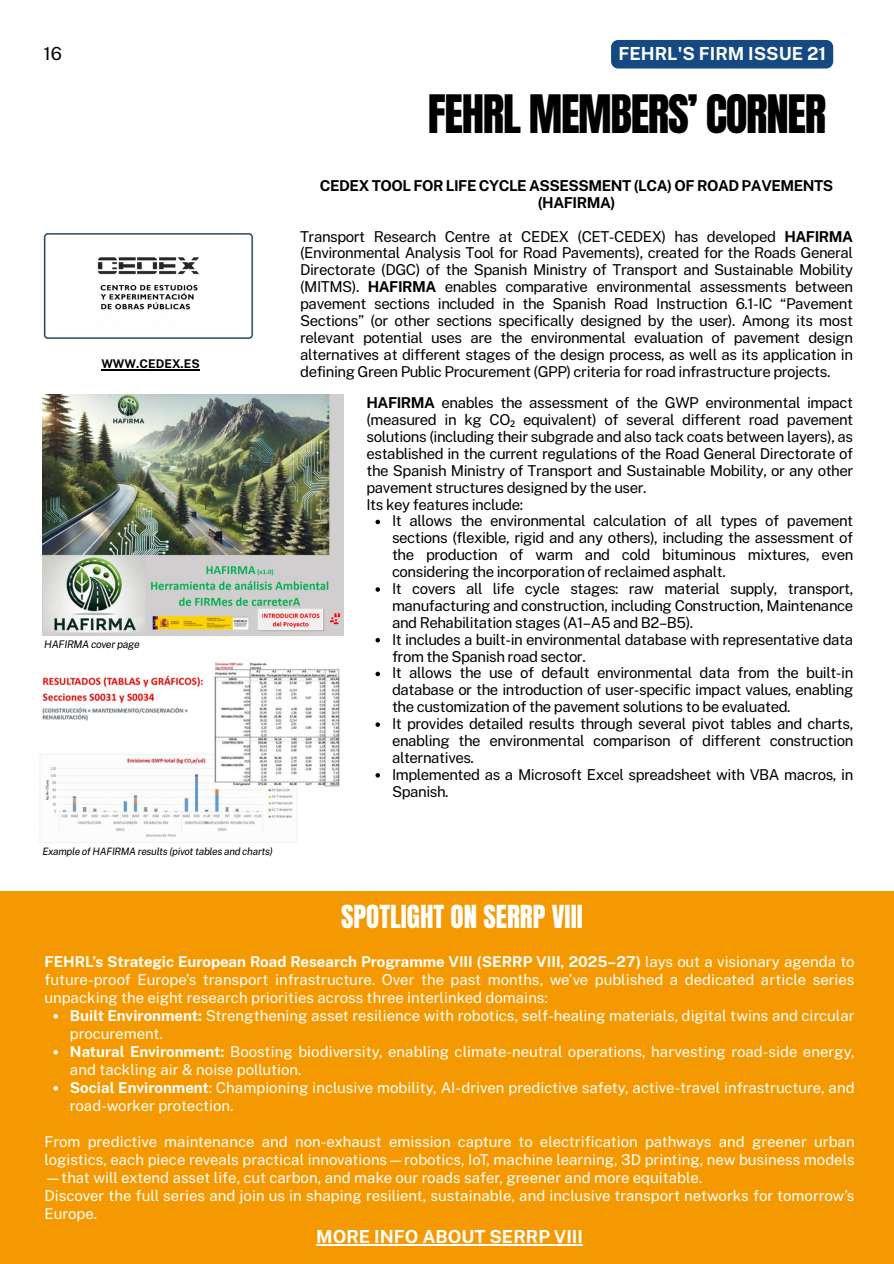
<style>
.page{position:relative;width:894px;height:1264px;background:#fff}
.page>*{position:absolute;margin:0;border:0;box-sizing:border-box;transform-origin:0 0}
.t1{font:45px "Anton";letter-spacing:-.03em;color:#000}
.t2{font:27px "Anton";color:#fff}
.t3{font:700 18px "Public Sans";color:#fff}
.t4{font:18px "Public Sans";color:#000}
.t5{font:15px/17px "Public Sans";letter-spacing:-.03em;color:#000}
.t6{font:15px/18px "Public Sans";color:#fff}
.t7{font:700 15px/17px "Public Sans";letter-spacing:-.03em;color:#000;text-align:center}
.t8{font:700 12px "Public Sans";color:#000}
.t9{font:italic 10.5px "Public Sans";letter-spacing:-.03em;color:#000}
.t10{font:italic 10.2px "Public Sans";letter-spacing:-.03em;color:#000}
.s1{font-weight:700}
.s2{font-family:"Noto Sans"}
</style>
<div class="page">
<img style="left:43px;top:233px;width:211px;height:106px">
<img style="left:43px;top:394px;width:300px;height:241px">
<img style="left:40px;top:662px;width:300px;height:181px">
<svg style="left:375px;top:519px;width:5px;height:5px"></svg>
<svg style="left:375px;top:587px;width:5px;height:4px"></svg>
<svg style="left:375px;top:638px;width:5px;height:4px"></svg>
<svg style="left:375px;top:671px;width:5px;height:5px"></svg>
<svg style="left:375px;top:722px;width:5px;height:5px"></svg>
<svg style="left:375px;top:773px;width:5px;height:4px"></svg>
<div style="left:0;top:891px;width:893px;height:372px;background:#f49901"></div>
<div style="left:611px;top:40px;width:222px;height:29px;background:#144982"></div>
<hr style="left:101px;top:369px;width:99px;height:1px;background:#000">
<svg style="left:53px;top:1014px;width:5px;height:4px"></svg>
<svg style="left:53px;top:1050px;width:5px;height:4px"></svg>
<svg style="left:53px;top:1086px;width:5px;height:4px"></svg>
<hr style="left:316px;top:1244px;width:267px;height:1px;background:#fff">
<p class="t4" style="left:44px;top:43px;width:20px">16</p>
<p class="t3" style="left:618px;top:43px;width:209px">FEHRL'S FIRM ISSUE 21</p>
<p class="t8" style="left:101px;top:356px;width:100px">WWW.CEDEX.ES</p>
<p class="t9" style="left:44px;top:638px;width:97px">HAFIRMA cover page</p>
<p class="t10" style="left:42px;top:845px;width:232px">Example of HAFIRMA results (pivot tables and charts)</p>
<h1 class="t1" style="left:428px;top:82px;width:399px">FEHRL MEMBERS’ CORNER</h1>
<p class="t7" style="left:320px;top:177px;width:515px">CEDEX TOOL FOR LIFE CYCLE ASSESSMENT (LCA) OF ROAD PAVEMENTS (HAFIRMA)</p>
<p class="t5" style="left:300px;top:228px;width:554px;text-align:justify">Transport Research Centre at CEDEX (CET-CEDEX) has developed <span class="s1">HAFIRMA </span>(Environmental Analysis Tool for Road Pavements), created for the Roads General Directorate (DGC) of the Spanish Ministry of Transport and Sustainable Mobility (MITMS). <span class="s1">HAFIRMA</span> enables comparative environmental assessments between pavement sections included in the Spanish Road Instruction 6.1-IC “Pavement Sections” (or other sections specifically designed by the user). Among its most relevant potential uses are the environmental evaluation of pavement design alternatives at different stages of the design process, as well as its application in defining Green Public Procurement (GPP) criteria for road infrastructure projects.</p>
<p class="t5" style="left:366px;top:394px;width:488px"><span class="s1">HAFIRMA</span> enables the assessment of the GWP environmental impact (measured in kg CO<span class="s2">₂</span> equivalent) of several different road pavement solutions (including their subgrade and also tack coats between layers), as established in the current regulations of the Road General Directorate of the Spanish Ministry of Transport and Sustainable Mobility, or any other pavement structures designed by the user.<br>Its key features include:</p>
<p class="t5" style="left:392px;top:512px;width:462px">It allows the environmental calculation of all types of pavement sections (flexible, rigid and any others), including the assessment of the production of warm and cold bituminous mixtures, even considering the incorporation of reclaimed asphalt.<br>It covers all life cycle stages: raw material supply, transport, manufacturing and construction, including Construction, Maintenance and Rehabilitation stages (A1–A5 and B2–B5).<br>It includes a built-in environmental database with representative data from the Spanish road sector.<br>It allows the use of default environmental data from the built-in database or the introduction of user-specific impact values, enabling the customization of the pavement solutions to be evaluated.<br>It provides detailed results through several pivot tables and charts, enabling the environmental comparison of different construction alternatives.<br>Implemented as a Microsoft Excel spreadsheet with VBA macros, in Spanish.</p>
<h2 class="t2" style="left:341px;top:897px;width:243px">SPOTLIGHT ON SERRP VIII</h2>
<p class="t6" style="left:44px;top:952px;width:811px;text-align:justify"><span class="s1">FEHRL’s Strategic European Road Research Programme VIII (SERRP VIII, 2025–27)</span> lays out a visionary agenda to future-proof Europe’s transport infrastructure. Over the past months, we’ve published a dedicated article series unpacking the eight research priorities across three interlinked domains:</p>
<p class="t6" style="left:70px;top:1006px;width:786px"><span class="s1">Built Environment:</span> Strengthening asset resilience with robotics, self-healing materials, digital twins and circular procurement.<br><span class="s1">Natural Environment:</span> Boosting biodiversity, enabling climate-neutral operations, harvesting road-side energy, and tackling air &amp; noise pollution.<br><span class="s1">Social Environment</span>: Championing inclusive mobility, AI-driven predictive safety, active-travel infrastructure, and road-worker protection.</p>
<p class="t6" style="left:44px;top:1132px;width:811px">From predictive maintenance and non-exhaust emission capture to electrification pathways and greener urban logistics, each piece reveals practical innovations—robotics, IoT, machine learning, 3D printing, new business models —that will extend asset life, cut carbon, and make our roads safer, greener and more equitable.<br>Discover the full series and join us in shaping resilient, sustainable, and inclusive transport networks for tomorrow’s Europe.</p>
<p class="t3" style="left:316px;top:1226px;width:268px">MORE INFO ABOUT SERRP VIII</p>
</div>
